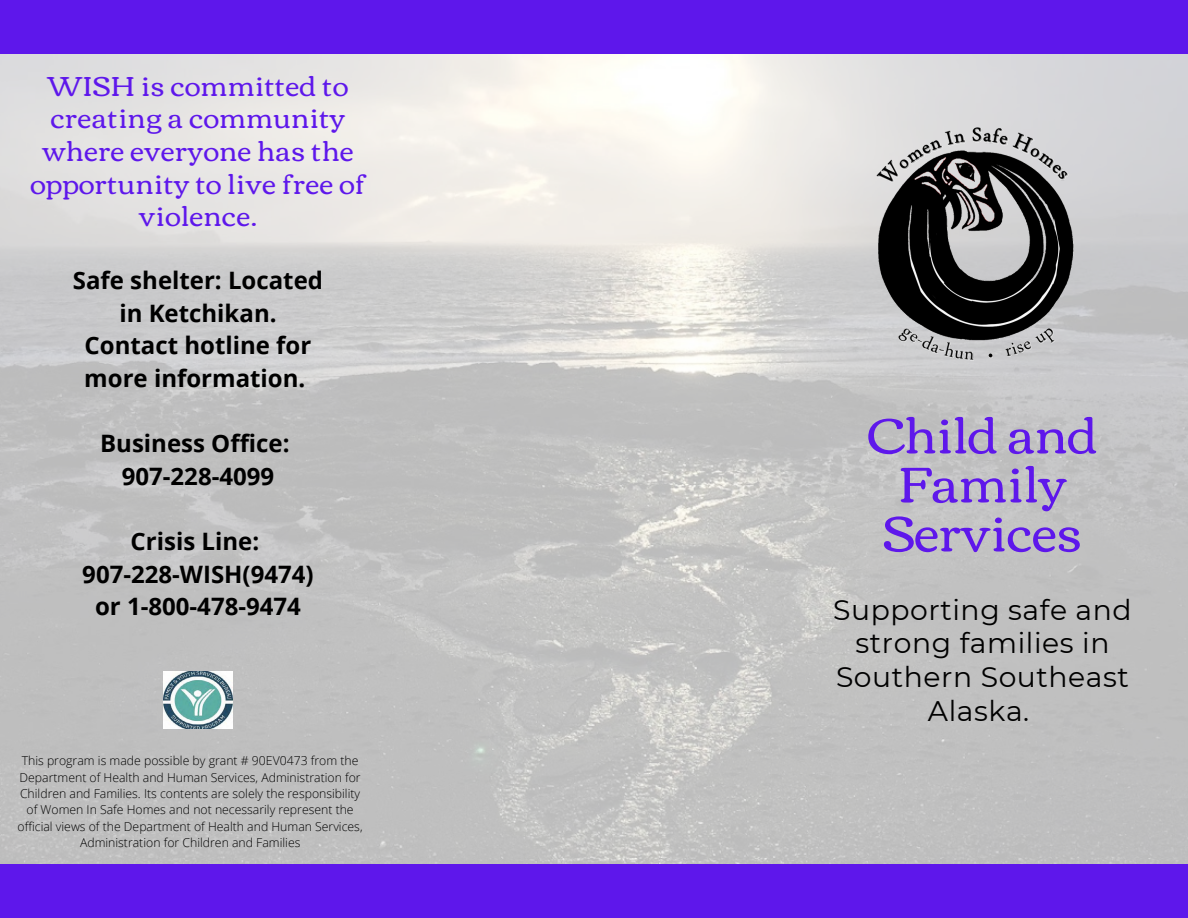
<style>
.page{position:relative;width:1188px;height:918px;background:#fff}
.page>*{position:absolute;margin:0;border:0;box-sizing:border-box;transform-origin:0 0}
.t1{font:50.55px/49.1px "Corben";color:#5e17eb;text-align:center}
.t2{font:28.2px/33.8px "Montserrat";letter-spacing:.02em;color:#000;text-align:center}
.t3{font:27.75px/32.7px "Corben";letter-spacing:.02em;color:#5e17eb;text-align:center}
.t4{font:700 24px/32.7px "Open Sans";color:#000;text-align:center}
.t5{font:300 12.3px/16.4px "Open Sans";color:#000;text-align:center}
</style>
<div class="page">
<img style="left:0;top:54px;width:1188px;height:810px">
<div style="left:396px;top:864px;width:396px;height:54px;background:#5e17eb"></div>
<img style="left:794px;top:54px;width:367px;height:405px">
<img style="left:163px;top:672px;width:70px;height:56px">
<div style="left:792px;top:0;width:396px;height:54px;background:#5e17eb"></div>
<div style="left:792px;top:864px;width:396px;height:54px;background:#5e17eb"></div>
<div style="left:396px;top:0;width:396px;height:54px;background:#5e17eb"></div>
<div style="left:0;top:0;width:396px;height:54px;background:#5e17eb"></div>
<div style="left:0;top:864px;width:396px;height:54px;background:#5e17eb"></div>
<p class="t3" style="left:30px;top:70px;width:337px">WISH is committed to creating a community where everyone has the opportunity to live free of violence.</p>
<p class="t4" style="left:73px;top:264px;width:252px">Safe shelter: Located in Ketchikan.<br>Contact hotline for more information.</p>
<p class="t4" style="left:100px;top:427px;width:191px">Business Office:</p>
<p class="t4" style="left:122px;top:459px;width:154px">907-228-4099</p>
<p class="t4" style="left:131px;top:525px;width:130px">Crisis Line:</p>
<p class="t4" style="left:82px;top:557px;width:233px">907-228-WISH(9474) or 1-800-478-9474</p>
<p class="t5" style="left:18px;top:752px;width:347px">This program is made possible by grant # 90EV0473 from the Department of Health and Human Services, Administration for Children and Families. Its contents are solely the responsibility of Women In Safe Homes and not necessarily represent the official views of the Department of Health and Human Services, Administration for Children and Families</p>
<p class="t1" style="left:867px;top:412px;width:232px">Child and<br>Family<br>Services</p>
<p class="t2" style="left:833px;top:593px;width:300px">Supporting safe and strong families in<br>Southern Southeast<br>Alaska.</p>
</div>
